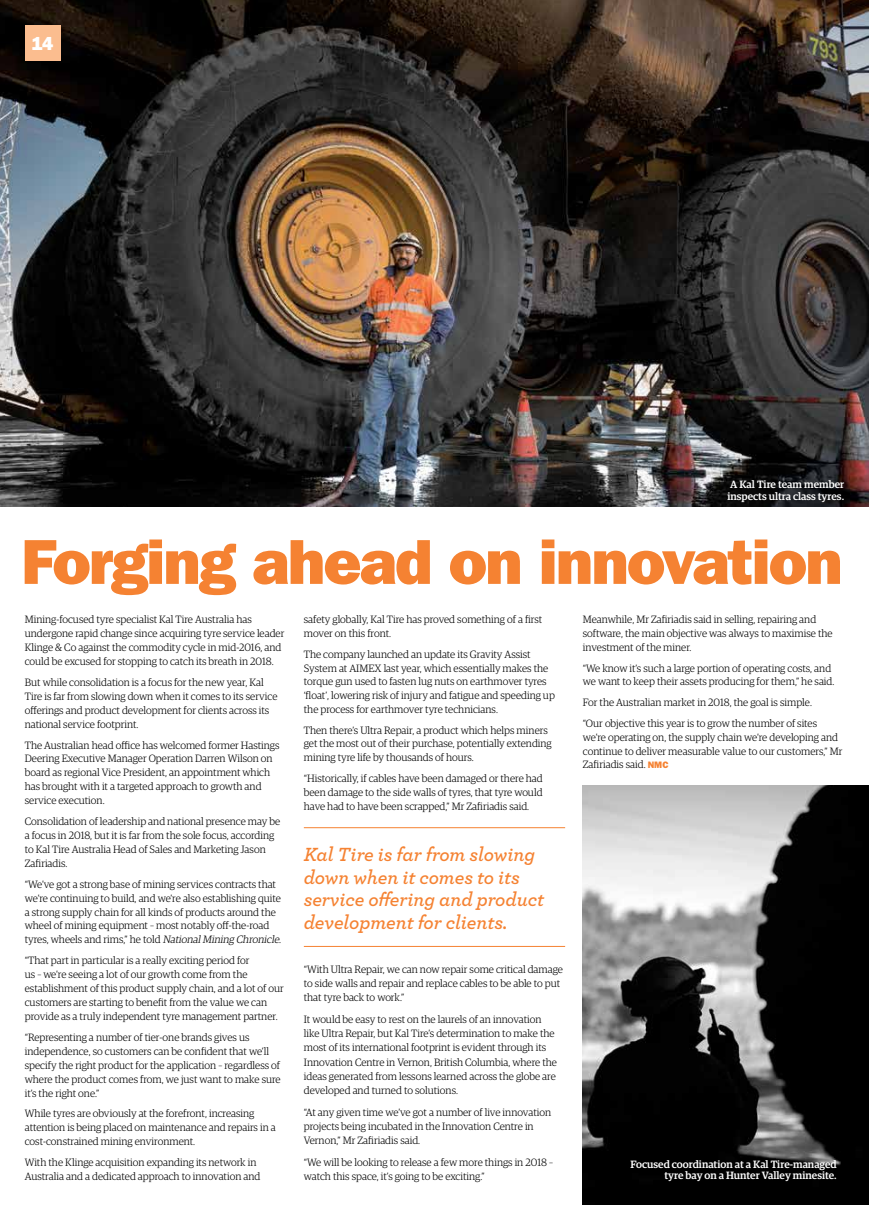
<style>
.page{position:relative;width:869px;height:1205px;background:#fff}
.page>*{position:absolute;margin:0;border:0;box-sizing:border-box;transform-origin:0 0}
.t1{font:63.75px "ITC Franklin Gothic Std Hvy";letter-spacing:-.025em;color:#f58232}
.t2{font:italic 600 20px/22.5px "Archer";letter-spacing:-.005em;color:#f58232}
.t3{font:800 18.75px "Franklin Gothic";color:#fff}
.t4{font:300 10.62px/13.9px "Guardian Egyp";color:#000}
.t5{font:500 10.62px/11.2px "Guardian Egyp";color:#fff}
.s1{font-style:italic}
.s2{font-family:"Franklin Gothic";font-weight:800;font-size:9.38px;color:#f58232}
</style>
<div class="page">
<img style="left:0;top:0;width:868px;height:507px">
<div style="left:25px;top:25px;width:35px;height:35px;background:#fbbd8f"></div>
<hr style="left:304px;top:827px;width:261px;height:1px;background:#f58232">
<hr style="left:304px;top:946px;width:261px;height:1px;background:#f58232">
<img style="left:582px;top:785px;width:286px;height:420px">
<h3 class="t3" style="left:32px;top:32px;width:23px">14</h3>
<p class="t5" style="left:727px;top:478px;width:118px">A Kal Tire team member inspects ultra class tyres.</p>
<h1 class="t1" style="left:21px;top:524px;width:822px">Forging ahead on innovation</h1>
<p class="t4" style="left:25px;top:612px;width:261px">Mining-focused tyre specialist Kal Tire Australia has undergone rapid change since acquiring tyre service leader Klinge &amp; Co against the commodity cycle in mid-2016, and could be excused for stopping to catch its breath in 2018.</p>
<p class="t4" style="left:25px;top:675px;width:254px">But while consolidation is a focus for the new year, Kal Tire is far from slowing down when it comes to its service offerings and product development for clients across its national service footprint.</p>
<p class="t4" style="left:25px;top:737px;width:256px">The Australian head office has welcomed former Hastings Deering Executive Manager Operation Darren Wilson on board as regional Vice President, an appointment which has brought with it a targeted approach to growth and service execution.</p>
<p class="t4" style="left:25px;top:814px;width:257px">Consolidation of leadership and national presence may be a focus in 2018, but it is far from the sole focus, according to Kal Tire Australia Head of Sales and Marketing Jason Zafiriadis.</p>
<p class="t4" style="left:25px;top:876px;width:258px">“We’ve got a strong base of mining services contracts that we’re continuing to build, and we’re also establishing quite a strong supply chain for all kinds of products around the wheel of mining equipment – most notably off-the-road tyres, wheels and rims,” he told <span class="s1">NationalMining Chronicle</span>.</p>
<p class="t4" style="left:25px;top:953px;width:260px">“That part in particular is a really exciting period for<br>us – we’re seeing a lot of our growth come from the establishment of this product supply chain, and a lot of our customers are starting to benefit from the value we can provide as a truly independent tyre management partner.</p>
<p class="t4" style="left:25px;top:1030px;width:257px">“Representing a number of tier-one brands gives us independence, so customers can be confident that we’ll specify the right product for the application – regardless of where the product comes from, we just want to make sure it’s the right one.”</p>
<p class="t4" style="left:25px;top:1106px;width:252px">While tyres are obviously at the forefront, increasing attention is being placed on maintenance and repairs in a cost-constrained mining environment.</p>
<p class="t4" style="left:25px;top:1155px;width:237px">With the Klinge acquisition expanding its network in<br>Australia and a dedicated approach to innovation and</p>
<p class="t4" style="left:304px;top:612px;width:240px">safety globally, Kal Tire has proved something of a first mover on this front.</p>
<p class="t4" style="left:304px;top:647px;width:252px">The company launched an update its Gravity Assist System at AIMEX last year, which essentially makes the torque gun used to fasten lug nuts on earthmover tyres ‘float’, lowering risk of injury and fatigue and speeding up the process for earthmover tyre technicians.</p>
<p class="t4" style="left:304px;top:722px;width:249px">Then there’s Ultra Repair, a product which helps miners get the most out of their purchase, potentially extending mining tyre life by thousands of hours.</p>
<p class="t4" style="left:304px;top:771px;width:240px;text-align:justify">“Historically, if cables have been damaged or there had been damage to the side walls of tyres, that tyre would have had to have been scrapped,” Mr Zafiriadis said.</p>
<p class="t4" style="left:582px;top:612px;width:251px">Meanwhile, Mr Zafiriadis said in selling, repairing and software, the main objective was always to maximise the investment of the miner.</p>
<p class="t4" style="left:582px;top:660px;width:253px">“We know it’s such a large portion of operating costs, and we want to keep their assets producing for them,” he said.</p>
<p class="t4" style="left:582px;top:691px;width:236px;line-height:20.9px">For the Australian market in 2018, the goal is simple. “Our objective this year is to grow the number of sites</p>
<p class="t4" style="left:582px;top:730px;width:261px">we’re operating on, the supply chain we’re developing and continue to deliver measurable value to our customers,” Mr<br>Zafiriadis said. <span class="s2">NMC</span></p>
<h2 class="t2" style="left:304px;top:842px;width:242px">Kal Tire is far from slowing down when it comes to its service offering and product development for clients.</h2>
<p class="t4" style="left:304px;top:961px;width:260px;line-height:14.4px">“With Ultra Repair, we can now repair some critical damage to side walls and repair and replace cables to be able to put that tyre back to work.”</p>
<p class="t4" style="left:304px;top:1011px;width:255px;line-height:14.4px">It would be easy to rest on the laurels of an innovation like Ultra Repair, but Kal Tire’s determination to make the most of its international footprint is evident through its Innovation Centre in Vernon, British Columbia, where the ideas generated from lessons learned across the globe are developed and turned to solutions.</p>
<p class="t4" style="left:304px;top:1104px;width:249px;line-height:14.4px">“At any given time we’ve got a number of live innovation projects being incubated in the Innovation Centre in<br>Vernon,” Mr Zafiriadis said.</p>
<p class="t4" style="left:304px;top:1154px;width:251px;line-height:14.4px">“We will be looking to release a few more things in 2018 – watch this space, it’s going to be exciting.”</p>
<p class="t5" style="left:630px;top:1158px;width:208px;text-align:right">Focused coordination at a Kal Tire-managed tyre bay on a Hunter Valley minesite.</p>
</div>
